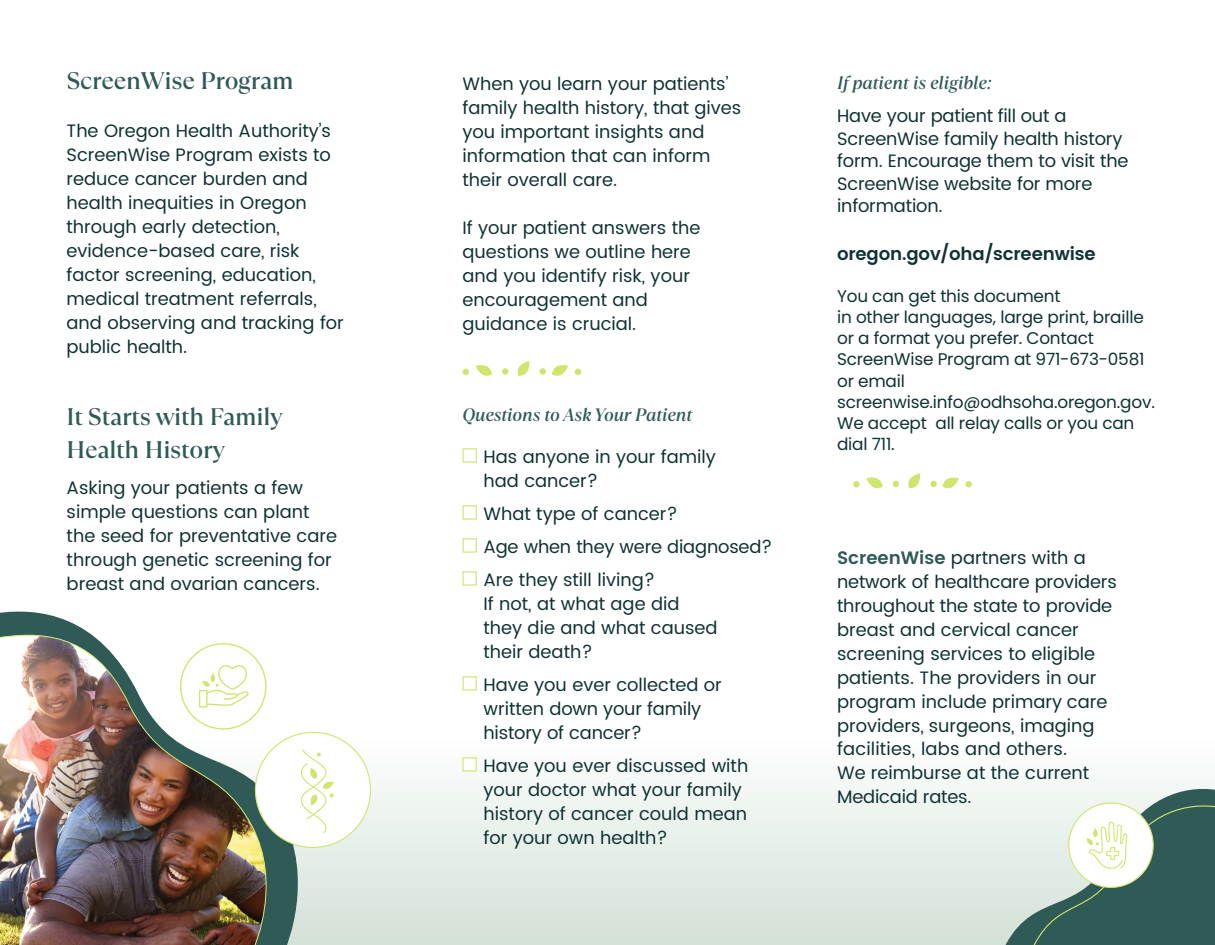
<style>
.page{position:relative;width:1215px;height:945px;background:#fff}
.page>*{position:absolute;margin:0;border:0;box-sizing:border-box;transform-origin:0 0}
.t1{font:500 24px/33px "TT Ramillas";letter-spacing:-.01em;color:#2f5a56}
.t2{font:18px/24px "Poppins";color:#0f3232}
.t3{font:italic 500 18px "TT Ramillas";letter-spacing:-.01em;color:#2f5a56}
.t4{font:600 18px "Poppins";letter-spacing:-.01em;color:#0f3232}
.t5{font:16.8px/21.3px "Poppins";letter-spacing:-.01em;color:#0f3232}
.s1{font-family:"TT Ramillas";font-weight:500;font-style:italic;color:#2f5a56}
.s2{font-weight:600;color:#2f5a56}
</style>
<div class="page">
<svg style="left:316px;top:676px;width:665px;height:269px"></svg>
<div style="left:463px;top:757px;width:14px;height:15px;background:#fff;border:1px solid #cee66e"></div>
<div style="left:463px;top:676px;width:14px;height:15px;background:#fff;border:1px solid #cee66e"></div>
<div style="left:463px;top:571px;width:14px;height:15px;background:#fff;border:1px solid #cee66e"></div>
<div style="left:463px;top:538px;width:14px;height:15px;background:#fff;border:1px solid #cee66e"></div>
<div style="left:463px;top:505px;width:14px;height:15px;background:#fff;border:1px solid #cee66e"></div>
<div style="left:463px;top:448px;width:14px;height:15px;background:#fff;border:1px solid #cee66e"></div>
<svg style="left:0;top:611px;width:316px;height:334px"></svg>
<img style="left:0;top:628px;width:282px;height:317px">
<div style="left:181px;top:644px;width:85px;height:85px;background:#fff;border-radius:50%"></div>
<div style="left:199px;top:690px;width:9px;height:18px;border:1px solid #cee66e"></div>
<svg style="left:202px;top:658px;width:54px;height:49px"></svg>
<div style="left:255px;top:732px;width:116px;height:115px;background:#fff;border-radius:50%"></div>
<svg style="left:300px;top:749px;width:34px;height:84px"></svg>
<div style="left:502px;top:368px;width:6px;height:7px;background:#cee66e;border-radius:50%"></div>
<svg style="left:517px;top:361px;width:13px;height:15px"></svg>
<svg style="left:476px;top:365px;width:16px;height:11px"></svg>
<div style="left:540px;top:368px;width:6px;height:7px;background:#cee66e;border-radius:50%"></div>
<svg style="left:552px;top:365px;width:16px;height:11px"></svg>
<svg style="left:463px;top:369px;width:6px;height:6px"></svg>
<svg style="left:575px;top:369px;width:6px;height:6px"></svg>
<svg style="left:893px;top:481px;width:6px;height:6px"></svg>
<svg style="left:908px;top:473px;width:12px;height:16px"></svg>
<svg style="left:866px;top:477px;width:17px;height:12px"></svg>
<div style="left:930px;top:481px;width:7px;height:6px;background:#cee66e;border-radius:50%"></div>
<svg style="left:943px;top:477px;width:16px;height:12px"></svg>
<div style="left:853px;top:481px;width:7px;height:6px;background:#cee66e;border-radius:50%"></div>
<svg style="left:966px;top:481px;width:6px;height:6px"></svg>
<svg style="left:981px;top:780px;width:234px;height:165px"></svg>
<h2 class="t1" style="left:67px;top:64px;width:229px">ScreenWise Program</h2>
<p class="t2" style="left:67px;top:120px;width:279px">The Oregon Health Authority’s<br>ScreenWise Program exists to reduce cancer burden and health inequities in Oregon through early detection, evidence-based care, risk factor screening, education, medical treatment referrals, and observing and tracking for public health.</p>
<h2 class="t1" style="left:67px;top:400px;width:217px">It Starts with Family<br>Health History</h2>
<p class="t2" style="left:67px;top:476px;width:272px">Asking your patients a few simple questions can plant the seed for preventative care through genetic screening for breast and ovarian cancers.</p>
<p class="t2" style="left:463px;top:72px;width:280px">When you learn your patients’ family health history, that gives you important insights and information that can inform their overall care.</p>
<p class="t2" style="left:463px;top:216px;width:239px">If your patient answers the questions we outline here and you identify risk, your encouragement and guidance is crucial.</p>
<p class="t3" style="left:463px;top:404px;width:231px">Questions to Ask Your Patient</p>
<p class="t2" style="left:484px;top:445px;width:234px">Has anyone in your family had cancer?</p>
<p class="t2" style="left:484px;top:502px;width:196px">What type of cancer?</p>
<p class="t2" style="left:484px;top:535px;width:291px">Age when they were diagnosed?</p>
<p class="t2" style="left:484px;top:568px;width:236px">Are they still living?<br>If not, at what age did they die and what caused their death?</p>
<p class="t2" style="left:484px;top:673px;width:240px">Have you ever collected or written down your family history of cancer?</p>
<p class="t2" style="left:484px;top:754px;width:266px">Have you ever discussed with your doctor what your family history of cancer could mean for your own health?</p>
<p class="t2" style="left:837px;top:66px;width:231px;line-height:33.3px"><span class="s1">If patient is eligible:<br></span>Have your patient fill out a</p>
<p class="t2" style="left:837px;top:128px;width:293px;line-height:22.5px">ScreenWise family health history form. Encourage them to visit the<br>ScreenWise website for more information.</p>
<p class="t4" style="left:837px;top:240px;width:260px">oregon.gov/oha/screenwise</p>
<p class="t5" style="left:837px;top:285px;width:319px">You can get this document<br>in other languages, large print, braille or a format you prefer. Contact<br>ScreenWise Program at 971-673-0581 or email screenwise.info@odhsoha.oregon.gov.<br>We accept all relay calls or you can dial 711.</p>
<p class="t2" style="left:837px;top:546px;width:281px"><span class="s2">ScreenWise</span> partners with a network of healthcare providers throughout the state to provide breast and cervical cancer screening services to eligible patients. The providers in our program include primary care providers, surgeons, imaging facilities, labs and others.<br>We reimburse at the current<br>Medicaid rates.</p>
</div>
